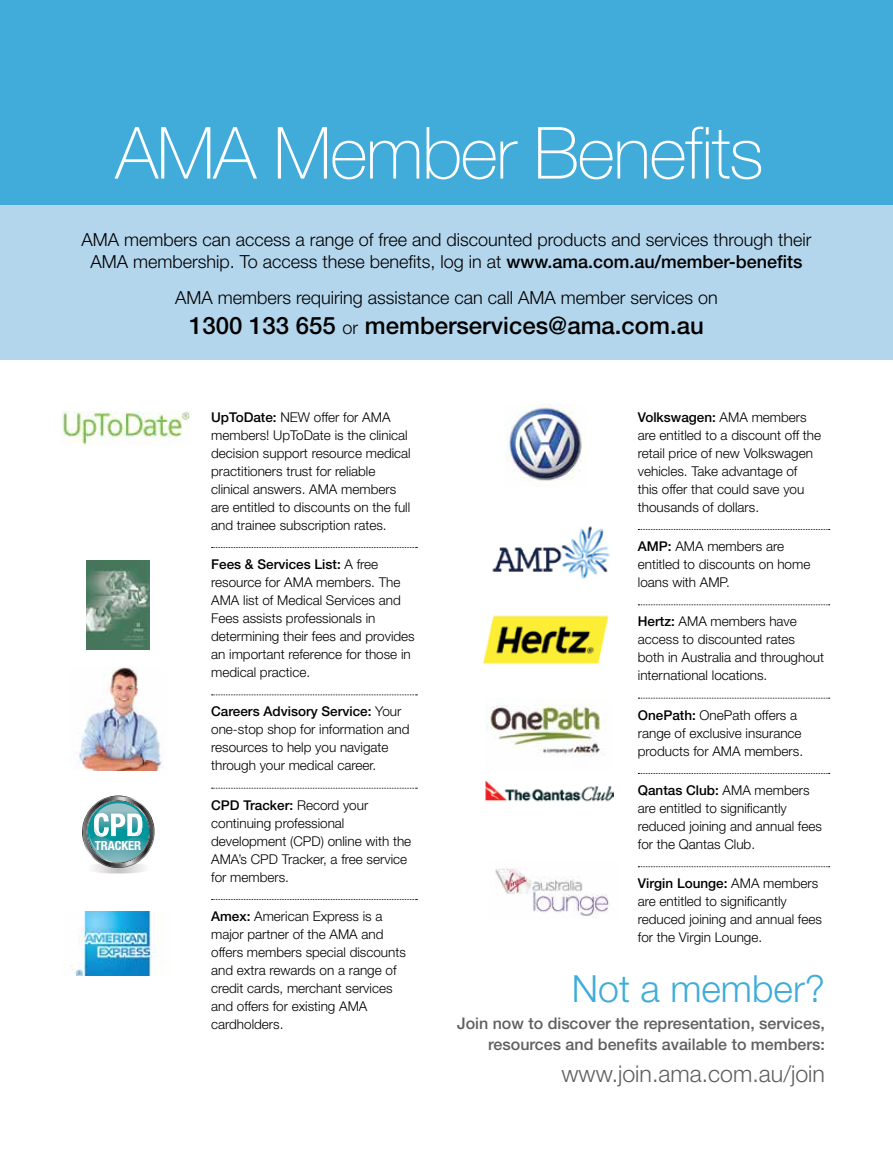
<style>
.page{position:relative;width:893px;height:1170px;background:#fff}
.page>*{position:absolute;margin:0;border:0;box-sizing:border-box;transform-origin:0 0}
.t1{font:100 72px "Helvetica Neue";letter-spacing:-.02em;color:#fff}
.t2{font:300 37.35px "Helvetica Neue";color:#41acd9}
.t3{font:500 24px "Helvetica Neue";color:#000}
.t4{font:300 23.1px "Helvetica Neue";color:#5f6062}
.t5{font:300 18px/22.5px "Helvetica Neue";color:#000;text-align:center}
.t6{font:500 16.05px/21.5px "Helvetica Neue";color:#5f6062;text-align:right}
.t7{font:300 13.5px/18px "Helvetica Neue";color:#000}
.t8{font:700 condensed 12.6px "Helvetica Neue";color:#fff}
.s1{font-weight:500}
.s2{font-weight:300;font-size:18px}
</style>
<div class="page">
<div style="left:0;top:202px;width:893px;height:158px;background:#b4d6ed"></div>
<div style="left:0;top:0;width:893px;height:205px;background:#41acd9"></div>
<svg style="left:212px;top:547px;width:205px;height:1px"></svg>
<svg style="left:212px;top:694px;width:205px;height:1px"></svg>
<svg style="left:212px;top:787px;width:205px;height:1px"></svg>
<svg style="left:212px;top:899px;width:205px;height:1px"></svg>
<svg style="left:638px;top:529px;width:192px;height:1px"></svg>
<svg style="left:638px;top:604px;width:192px;height:1px"></svg>
<svg style="left:638px;top:697px;width:192px;height:1px"></svg>
<svg style="left:638px;top:773px;width:192px;height:1px"></svg>
<svg style="left:638px;top:866px;width:192px;height:1px"></svg>
<img style="left:61px;top:411px;width:129px;height:33px">
<img style="left:492px;top:526px;width:118px;height:53px">
<img style="left:483px;top:615px;width:126px;height:50px">
<img style="left:485px;top:700px;width:119px;height:57px">
<img style="left:485px;top:781px;width:129px;height:21px">
<img style="left:495px;top:868px;width:114px;height:50px">
<img style="left:72px;top:911px;width:84px;height:64px">
<img style="left:86px;top:560px;width:64px;height:90px">
<img style="left:79px;top:666px;width:83px;height:104px">
<img style="left:505px;top:405px;width:81px;height:76px">
<svg style="left:82px;top:795px;width:73px;height:78px"></svg>
<h1 class="t1" style="left:115px;top:113px;width:650px">AMA Member Benefits</h1>
<h3 class="t5" style="left:81px;top:228px;width:732px">AMA members can access a range of free and discounted products and services through their<br>AMA membership. To access these benefits, log in at <span class="s1">www.ama.com.au/member-benefits</span></h3>
<h3 class="t5" style="left:175px;top:286px;width:544px">AMA members requiring assistance can call AMA member services on</h3>
<h3 class="t3" style="left:189px;top:311px;width:516px">1300 133 655 <span class="s2">or</span> memberservices@ama.com.au</h3>
<p class="t8" style="left:95px;top:837px;width:48px">TRACKER</p>
<p class="t7" style="left:211px;top:407px;width:201px"><span class="s1">UpToDate:</span> NEW offer for AMA members! UpToDate is the clinical decision support resource medical practitioners trust for reliable clinical answers. AMA members are entitled to discounts on the full and trainee subscription rates.</p>
<p class="t7" style="left:211px;top:555px;width:205px"><span class="s1">Fees &amp; Services List:</span> A free resource for AMA members. The<br>AMA list of Medical Services and<br>Fees assists professionals in determining their fees and provides an important reference for those in medical practice.</p>
<p class="t7" style="left:211px;top:702px;width:200px"><span class="s1">Careers Advisory Service:</span> Your one-stop shop for information and resources to help you navigate through your medical career.</p>
<p class="t7" style="left:211px;top:795px;width:202px"><span class="s1">CPD Tracker:</span> Record your continuing professional development (CPD) online with the<br>AMA’s CPD Tracker, a free service for members.</p>
<p class="t7" style="left:211px;top:906px;width:196px"><span class="s1">Amex:</span> American Express is a major partner of the AMA and offers members special discounts and extra rewards on a range of credit cards, merchant services and offers for existing AMA cardholders.</p>
<p class="t7" style="left:638px;top:407px;width:185px"><span class="s1">Volkswagen:</span> AMA members are entitled to a discount off the retail price of new Volkswagen vehicles. Take advantage of<br>this offer that could save you thousands of dollars.</p>
<p class="t7" style="left:638px;top:537px;width:174px"><span class="s1">AMP:</span> AMA members are entitled to discounts on home loans with AMP.</p>
<p class="t7" style="left:638px;top:612px;width:188px"><span class="s1">Hertz:</span> AMA members have access to discounted rates both in Australia and throughout international locations.</p>
<p class="t7" style="left:638px;top:705px;width:167px"><span class="s1">OnePath:</span> OnePath offers a range of exclusive insurance products for AMA members.</p>
<p class="t7" style="left:638px;top:780px;width:186px"><span class="s1">Qantas Club:</span> AMA members are entitled to significantly reduced joining and annual fees for the Qantas Club.</p>
<p class="t7" style="left:638px;top:874px;width:186px"><span class="s1">Virgin Lounge:</span> AMA members are entitled to significantly reduced joining and annual fees for the Virgin Lounge.</p>
<h2 class="t2" style="left:572px;top:966px;width:254px">Not a member?</h2>
<p class="t6" style="left:457px;top:1012px;width:369px">Join now to discover the representation, services, resources and benefits available to members:</p>
<h3 class="t4" style="left:561px;top:1059px;width:265px">www.join.ama.com.au/join</h3>
</div>
